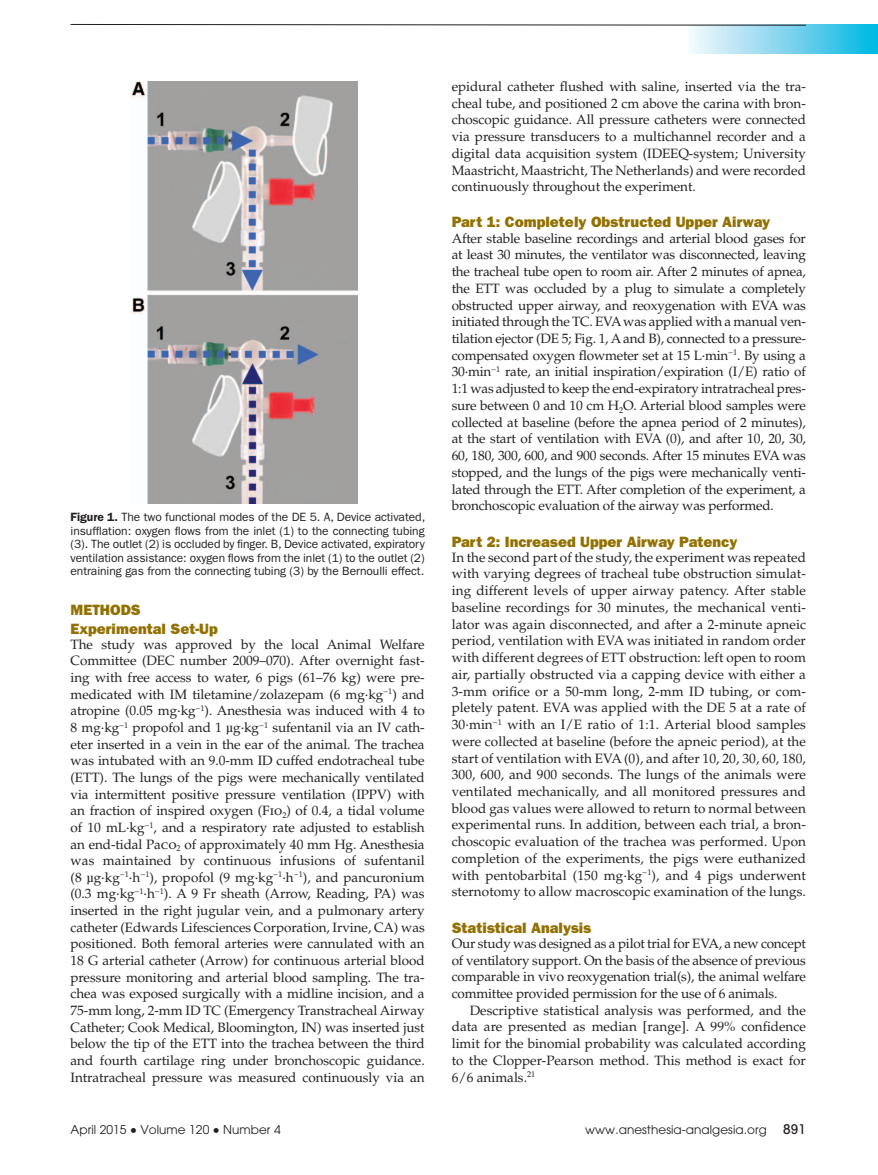
<style>
.page{position:relative;width:878px;height:1175px;background:#fff}
.page>*{position:absolute;margin:0;border:0;box-sizing:border-box;transform-origin:0 0}
.t1{font:15px/18.1px "ITC Franklin Gothic Std Hvy";color:#927100}
.t2{font:13.5px/16.6px "Palatino LT Std";letter-spacing:-.005em;color:#231f20;text-align:justify}
.t3{font:12px/13.5px "ITC Franklin Gothic Std";letter-spacing:-.005em;color:#231f20;text-align:justify}
.t4{font:12px "Avant Garde";letter-spacing:.005em;color:#231f20}
.s1{font-weight:600}
.s2{font-family:"Gandhari Unicode"}
.s3{font-family:"Gandhari Unicode";font-size:18.75px}
.s4{font-weight:500;font-stretch:condensed;font-size:13.5px}
</style>
<div class="page">
<div style="left:688px;top:25px;width:190px;height:28px;background:linear-gradient(to right,#fdf7fc,#03b6e2)"></div>
<svg style="left:70px;top:24px;width:736px;height:2px"></svg>
<img style="left:130px;top:81px;width:227px;height:423px">
<p class="t3" style="left:70px;top:510px;width:356px"><span class="s1">Figure 1.</span> The two functional modes of the DE 5. A, Device activated, insufflation: oxygen flows from the inlet (1) to the connecting tubing (3). The outlet (2) is occluded by finger. B, Device activated, expiratory ventilation assistance: oxygen flows from the inlet (1) to the outlet (2) entraining gas from the connecting tubing (3) by the Bernoulli effect.</p>
<p class="t1" style="left:70px;top:601px;width:149px">METHODS<br>Experimental Set-Up</p>
<p class="t2" style="left:70px;top:636px;width:356px">The study was approved by the local Animal Welfare Committee (DEC number 2009–070). After overnight fast&shy;ing with free access to water, 6 pigs (61–76 kg) were pre&shy;medicated with IM tiletamine/zolazepam (6 mg<span class="s2">·</span>kg<sup>−1</sup>) and atropine (0.05 mg<span class="s2">·</span>kg<sup>−1</sup>). Anesthesia was induced with 4 to 8 mg<span class="s2">·</span>kg<sup>−1</sup> propofol and 1 <span class="s2">µ</span>g<span class="s2">·</span>kg<sup>−1</sup> sufentanil via an IV cath&shy;eter inserted in a vein in the ear of the animal. The trachea was intubated with an 9.0-mm ID cuffed endotracheal tube (ETT). The lungs of the pigs were mechanically ventilated via intermittent positive pressure ventilation (IPPV) with an fraction of inspired oxygen (Fio<sub>2</sub>) of 0.4, a tidal volume of 10 mL<span class="s2">·</span>kg<sup>−1</sup>, and a respiratory rate adjusted to establish an end-tidal Paco<sub>2</sub> of approximately 40 mm Hg. Anesthesia was maintained by continuous infusions of sufentanil (8 <span class="s2">µ</span>g<span class="s2">·</span>kg<sup>−1</sup><span class="s2">·</span>h<sup>−1</sup>), propofol (9 mg<span class="s2">·</span>kg<sup>−1</sup><span class="s2">·</span>h<sup>−1</sup>), and pancuronium (0.3 mg<span class="s2">·</span>kg<sup>−1</sup><span class="s2">·</span>h<sup>−1</sup>). A 9 Fr sheath (Arrow, Reading, PA) was inserted in the right jugular vein, and a pulmonary artery catheter (Edwards Lifesciences Corporation, Irvine, CA) was positioned. Both femoral arteries were cannulated with an 18 G arterial catheter (Arrow) for continuous arterial blood pressure monitoring and arterial blood sampling. The tra&shy;chea was exposed surgically with a midline incision, and a 75-mm long, 2-mm ID TC (Emergency Transtracheal Airway Catheter; Cook Medical, Bloomington, IN) was inserted just below the tip of the ETT into the trachea between the third and fourth cartilage ring under bronchoscopic guidance.<br>Intratracheal pressure was measured continuously via an</p>
<p class="t2" style="left:451px;top:78px;width:356px">epidural catheter flushed with saline, inserted via the tra&shy;cheal tube, and positioned 2 cm above the carina with bron&shy;choscopic guidance. All pressure catheters were connected via pressure transducers to a multichannel recorder and a digital data acquisition system (IDEEQ-system; University Maastricht, Maastricht, The Netherlands) and were recorded continuously throughout the experiment.</p>
<p class="t1" style="left:452px;top:213px;width:320px">Part 1: Completely Obstructed Upper Airway</p>
<p class="t2" style="left:451px;top:230px;width:356px">After stable baseline recordings and arterial blood gases for at least 30 minutes, the ventilator was disconnected, leaving the tracheal tube open to room air. After 2 minutes of apnea, the ETT was occluded by a plug to simulate a completely obstructed upper airway, and reoxygenation with EVA was initiated through the TC. EVA was applied with a manual ven&shy;tilation ejector (DE 5; Fig. 1, A and B), connected to a pressure&shy;compensated oxygen flowmeter set at 15 L<span class="s2">·</span>min<sup>−1</sup>. By using a 30<span class="s2">·</span>min<sup>−1</sup> rate, an initial inspiration/expiration (I/E) ratio of 1:1 was adjusted to keep the end-expiratory intratracheal pres&shy;sure between 0 and 10 cm H<sub>2</sub>O. Arterial blood samples were collected at baseline (before the apnea period of 2 minutes), at the start of ventilation with EVA (0), and after 10, 20, 30, 60, 180, 300, 600, and 900 seconds. After 15 minutes EVA was stopped, and the lungs of the pigs were mechanically venti&shy;lated through the ETT. After completion of the experiment, a bronchoscopic evaluation of the airway was performed.</p>
<p class="t1" style="left:452px;top:532px;width:287px">Part 2: Increased Upper Airway Patency</p>
<p class="t2" style="left:452px;top:549px;width:356px">In the second part of the study, the experiment was repeated with varying degrees of tracheal tube obstruction simulat&shy;ing different levels of upper airway patency. After stable baseline recordings for 30 minutes, the mechanical venti&shy;lator was again disconnected, and after a 2-minute apneic period, ventilation with EVA was initiated in random order with different degrees of ETT obstruction: left open to room air, partially obstructed via a capping device with either a 3-mm orifice or a 50-mm long, 2-mm ID tubing, or com&shy;pletely patent. EVA was applied with the DE 5 at a rate of 30<span class="s2">·</span>min<sup>−1</sup> with an I/E ratio of 1:1. Arterial blood samples were collected at baseline (before the apneic period), at the start of ventilation with EVA (0), and after 10, 20, 30, 60, 180, 300, 600, and 900 seconds. The lungs of the animals were ventilated mechanically, and all monitored pressures and blood gas values were allowed to return to normal between experimental runs. In addition, between each trial, a bron&shy;choscopic evaluation of the trachea was performed. Upon completion of the experiments, the pigs were euthanized with pentobarbital (150 mg<span class="s2">·</span>kg<sup>−1</sup>), and 4 pigs underwent sternotomy to allow macroscopic examination of the lungs.</p>
<p class="t1" style="left:452px;top:918px;width:141px">Statistical Analysis</p>
<p class="t2" style="left:452px;top:935px;width:356px">Our study was designed as a pilot trial for EVA, a new concept of ventilatory support. On the basis of the absence of previous comparable in vivo reoxygenation trial(s), the animal welfare committee provided permission for the use of 6 animals.</p>
<p class="t2" style="left:452px;top:1002px;width:356px;text-indent:18px">Descriptive statistical analysis was performed, and the data are presented as median [range]. A 99% confidence limit for the binomial probability was calculated according to the Clopper-Pearson method. This method is exact for 6/6 animals.<sup>21</sup></p>
<p class="t4" style="left:70px;top:1123px;width:211px">April 2015 <span class="s3">•</span> Volume 120 <span class="s3">•</span> Number 4</p>
<p class="t4" style="left:585px;top:1123px;width:222px">www.anesthesia-analgesia.org <span class="s4">891</span></p>
</div>
